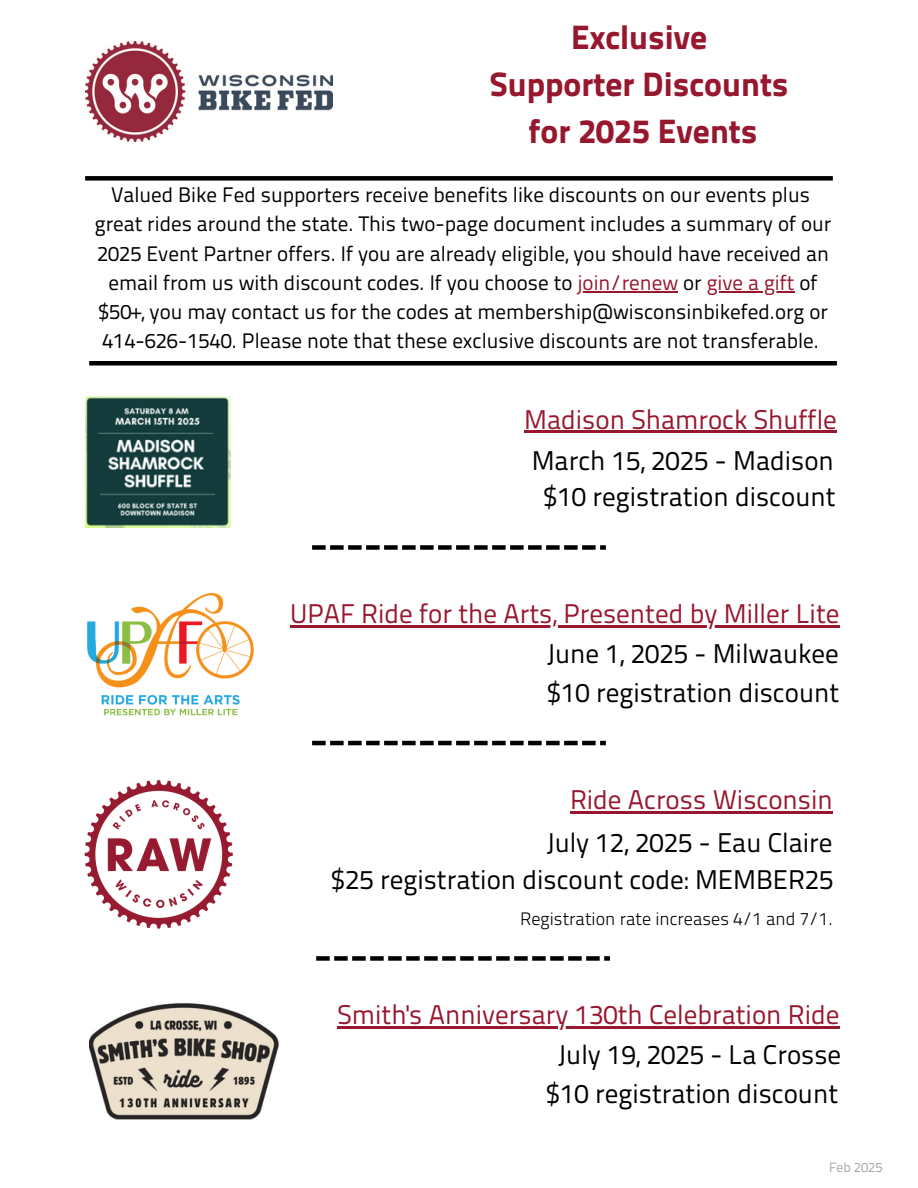
<style>
.page{position:relative;width:918px;height:1188px;background:#fff}
.page>*{position:absolute;margin:0;border:0;box-sizing:border-box;transform-origin:0 0}
.t1{font:800 33.75px/47.2px "Titillium Text 22 L";color:#97172e;text-align:center}
.t2{font:27px "Titillium Text 22 L";color:#000}
.t3{font:27px "Titillium Text 22 L";color:#97172e}
.t4{font:21px/29.2px "Titillium Text 22 L";color:#000;text-align:center}
.t5{font:300 18px "Titillium Text 22 L";color:#000}
.t6{font:13.5px "Titillium Text 22 L";color:#a6a6a6}
.s1{color:#97172e}
</style>
<div class="page">
<div style="left:85px;top:176px;width:748px;height:5px;background:#000"></div>
<div style="left:89px;top:361px;width:748px;height:5px;background:#000"></div>
<img style="left:87px;top:592px;width:167px;height:124px">
<svg style="left:312px;top:741px;width:294px;height:4px"></svg>
<img style="left:85px;top:397px;width:145px;height:130px">
<svg style="left:312px;top:545px;width:294px;height:5px"></svg>
<img style="left:85px;top:42px;width:248px;height:100px">
<img style="left:89px;top:1003px;width:190px;height:117px">
<img style="left:84px;top:780px;width:149px;height:149px">
<hr style="left:290px;top:626px;width:549px;height:2px;background:#97172e">
<hr style="left:524px;top:431px;width:313px;height:2px;background:#97172e">
<hr style="left:337px;top:1027px;width:503px;height:2px;background:#97172e">
<hr style="left:577px;top:291px;width:101px;height:1px;background:#97172e">
<hr style="left:707px;top:291px;width:88px;height:1px;background:#97172e">
<hr style="left:570px;top:812px;width:263px;height:2px;background:#97172e">
<svg style="left:316px;top:956px;width:294px;height:5px"></svg>
<p class="t1" style="left:490px;top:17px;width:300px">Exclusive<br>Supporter Discounts for 2025 Events</p>
<p class="t4" style="left:95px;top:182px;width:738px">Valued Bike Fed supporters receive benefits like discounts on our events plus great rides around the state. This two-page document includes a summary of our 2025 Event Partner offers. If you are already eligible, you should have received an email from us with discount codes. If you choose to <span class="s1">join/renew</span> or <span class="s1">give a gift</span> of</p>
<h2 class="t4" style="left:98px;top:299px;width:731px;text-align:left">$50+, you may contact us for the codes at membership@wisconsinbikefed.org or<br>414-626-1540. Please note that these exclusive discounts are not transferable.</h2>
<p class="t3" style="left:524px;top:408px;width:314px">Madison Shamrock Shuffle</p>
<p class="t2" style="left:532px;top:450px;width:304px">March 15, 2025 - Madison</p>
<h2 class="t2" style="left:543px;top:486px;width:294px">$10 registration discount</h2>
<h1 class="t3" style="left:290px;top:603px;width:551px">UPAF Ride for the Arts, Presented by Miller Lite</h1>
<p class="t2" style="left:547px;top:642px;width:294px">June 1, 2025 - Milwaukee</p>
<h3 class="t2" style="left:547px;top:682px;width:294px">$10 registration discount</h3>
<h2 class="t3" style="left:570px;top:789px;width:264px">Ride Across Wisconsin</h2>
<p class="t2" style="left:546px;top:832px;width:288px">July 12, 2025 - Eau Claire</p>
<p class="t2" style="left:331px;top:868px;width:504px">$25 registration discount code: MEMBER25</p>
<h2 class="t5" style="left:520px;top:912px;width:314px">Registration rate increases 4/1 and 7/1.</h2>
<h2 class="t3" style="left:337px;top:1004px;width:504px">Smith's Anniversary 130th Celebration Ride</h2>
<h2 class="t2" style="left:558px;top:1043px;width:285px">July 19, 2025 - La Crosse</h2>
<p class="t2" style="left:546px;top:1083px;width:294px">$10 registration discount</p>
<h2 class="t6" style="left:829px;top:1162px;width:55px">Feb 2025</h2>
</div>
